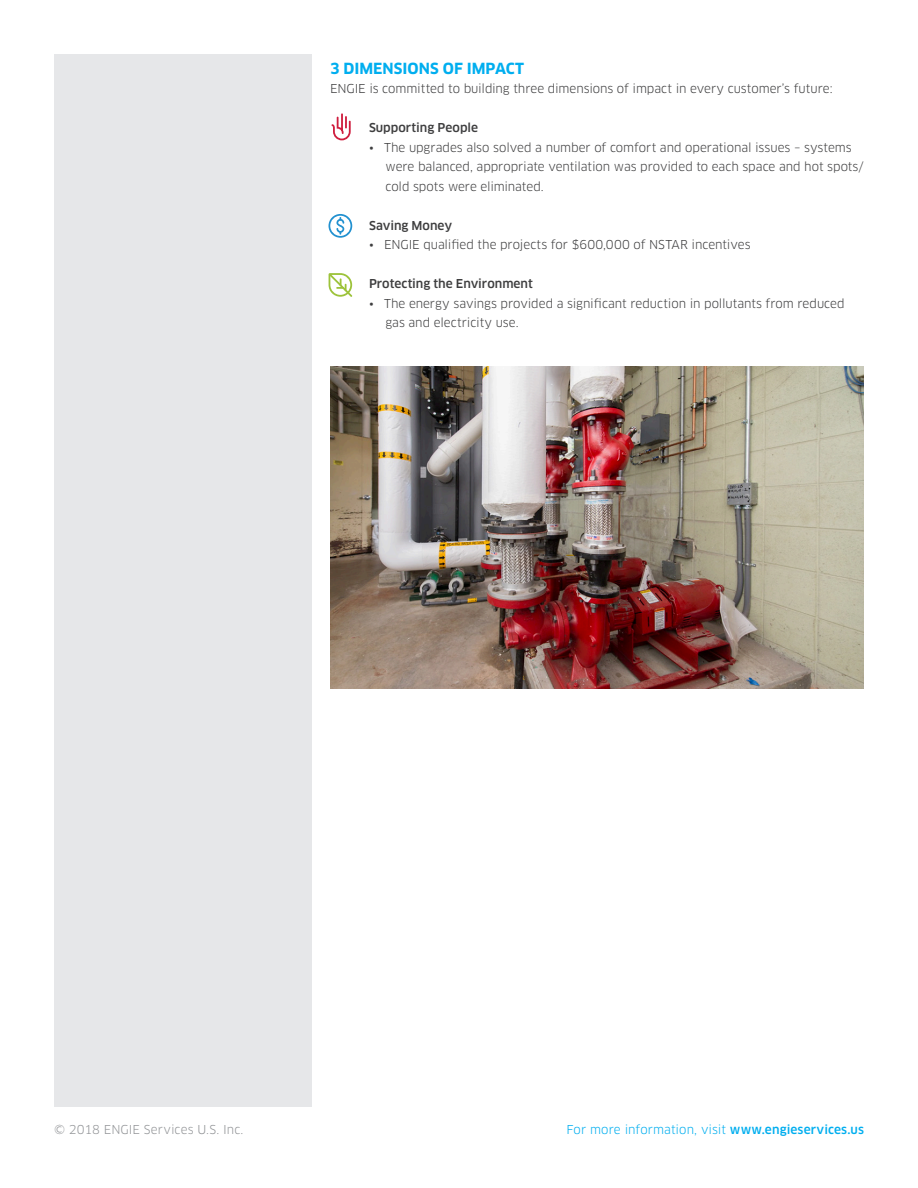
<style>
.page{position:relative;width:918px;height:1188px;background:#fff}
.page>*{position:absolute;margin:0;border:0;box-sizing:border-box;transform-origin:0 0}
.Body{font:700 15px "Clan OT";color:#00aeef}
.Body-2{font:12px/19.5px "Clan OT";letter-spacing:-.005em;color:#3e3e3f}
.Body-3{font:500 12px "Clan OT";color:#3e3e3f}
.Footer_Copyright{font:12px "Clan OT";color:#00aeef}
.Footer_Copyright-2{font:12px "Clan OT";letter-spacing:.005em;color:#939598}
.s1{font-weight:500}
</style>
<div class="page">
<div style="left:54px;top:54px;width:258px;height:1053px;background:#e6e7e9"></div>
<svg style="left:328px;top:214px;width:24px;height:24px"></svg>
<svg style="left:329px;top:273px;width:23px;height:24px"></svg>
<img style="left:330px;top:366px;width:534px;height:322px">
<svg style="left:331px;top:113px;width:20px;height:27px"></svg>
<p class="Body" style="left:330px;top:59px;width:196px">3 DIMENSIONS OF IMPACT</p>
<p class="Body-2" style="left:330px;top:79px;width:504px">ENGIE is committed to building three dimensions of impact in every customer’s future:</p>
<p class="Body-3" style="left:369px;top:121px;width:111px">Supporting People</p>
<p class="Body-2" style="left:386px;top:137px;width:480px;text-indent:-16px">• The upgrades also solved a number of comfort and operational issues – systems were balanced, appropriate ventilation was provided to each space and hot spots/ cold spots were eliminated.</p>
<p class="Body-3" style="left:369px;top:218px;width:85px">Saving Money</p>
<p class="Body-2" style="left:369px;top:235px;width:383px">• ENGIE qualified the projects for $600,000 of NSTAR incentives</p>
<p class="Body-3" style="left:369px;top:277px;width:165px">Protecting the Environment</p>
<p class="Body-2" style="left:386px;top:293px;width:461px;text-indent:-16px">• The energy savings provided a significant reduction in pollutants from reduced gas and electricity use.</p>
<p class="Footer_Copyright-2" style="left:54px;top:1122px;width:191px">© 2018 ENGIE Services U.S. Inc.</p>
<p class="Footer_Copyright" style="left:566px;top:1122px;width:299px">For more information, visit <span class="s1">www.engieservices.us</span></p>
</div>
